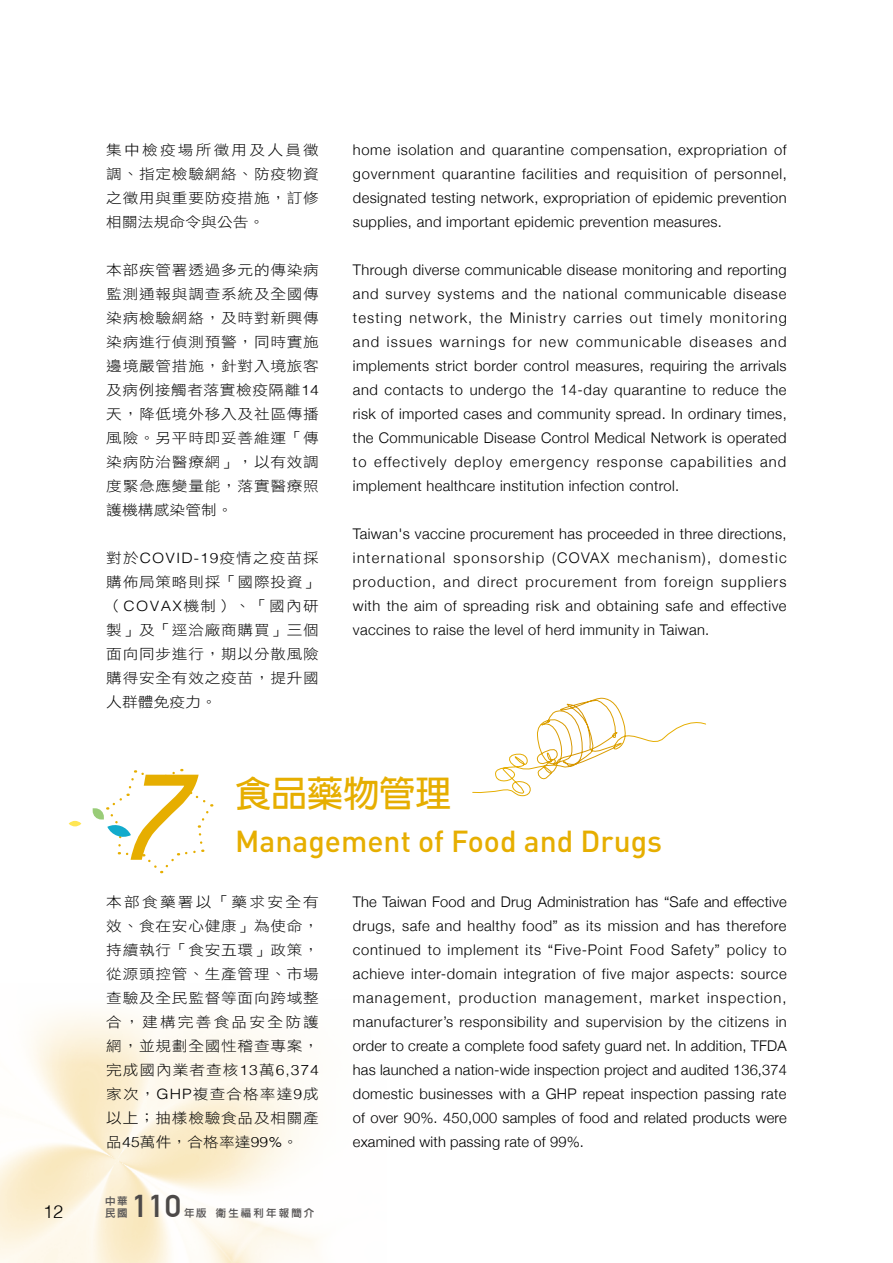
<style>
.page{position:relative;width:893px;height:1263px;background:#fff}
.page>*{position:absolute;margin:0;border:0;box-sizing:border-box;transform-origin:0 0}
.t1{font:italic 700 108.9px "Caviar Dreams";color:#e6ae00}
.t2{font:700 36px "AR New Hei B5";color:#e6ae00}
.t3{font:700 30.9px "DIN Alternate";color:#4c4948;scale:1.1 1}
.t4{font:500 30px "DIN";color:#e6ae00}
.t5{font:300 18px "Helvetica";color:#000}
.t6{font:300 14.7px/24px "Helvetica Neue";letter-spacing:.025em;color:#000;text-align:justify}
.t7{font:14.25px/24px "DF Hei Std W3";letter-spacing:.045em;color:#000;text-align:justify;scale:1.1 1}
.t8{font:800 10.5px/12.6px "AR Hei B5";letter-spacing:.2em;color:#595757}
.s1{font-family:"Helvetica";font-weight:300}
</style>
<div class="page">
<svg style="left:69px;top:821px;width:12px;height:5px"></svg>
<svg style="left:93px;top:769px;width:120px;height:104px"></svg>
<svg style="left:472px;top:697px;width:234px;height:99px"></svg>
<p class="t7" style="left:106px;top:137px;width:195px">集中檢疫場所徵用及人員徵調、指定檢驗網絡、防疫物資之徵用與重要防疫措施，訂修相關法規命令與公告。</p>
<p class="t7" style="left:106px;top:257px;width:195px">本部疾管署透過多元的傳染病監測通報與調查系統及全國傳染病檢驗網絡，及時對新興傳染病進行偵測預警，同時實施邊境嚴管措施，針對入境旅客及病例接觸者落實檢疫隔離<span class="s1">14</span>天，降低境外移入及社區傳播風險。另平時即妥善維運「傳染病防治醫療網」，以有效調度緊急應變量能，落實醫療照護機構感染管制。</p>
<p class="t7" style="left:106px;top:545px;width:195px">對於<span class="s1">COVID-19</span>疫情之疫苗採購佈局策略則採「國際投資」（<span class="s1">COVAX</span>機制）、「國內研製」及「逕洽廠商購買」三個面向同步進行，期以分散風險購得安全有效之疫苗，提升國人群體免疫力。</p>
<p class="t6" style="left:353px;top:137px;width:435px">home isolation and quarantine compensation, expropriation of government quarantine facilities and requisition of personnel, designated testing network, expropriation of epidemic prevention supplies, and important epidemic prevention measures.</p>
<p class="t6" style="left:353px;top:257px;width:435px">Through diverse communicable disease monitoring and reporting and survey systems and the national communicable disease testing network, the Ministry carries out timely monitoring and issues warnings for new communicable diseases and implements strict border control measures, requiring the arrivals and contacts to undergo the 14-day quarantine to reduce the risk of imported cases and community spread. In ordinary times, the Communicable Disease Control Medical Network is operated to effectively deploy emergency response capabilities and implement healthcare institution infection control.</p>
<p class="t6" style="left:353px;top:521px;width:435px">Taiwan's vaccine procurement has proceeded in three directions, international sponsorship (COVAX mechanism), domestic production, and direct procurement from foreign suppliers with the aim of spreading risk and obtaining safe and effective vaccines to raise the level of herd immunity in Taiwan.</p>
<h1 class="t1" style="left:122px;top:753px;width:71px">7</h1>
<h2 class="t2" style="left:235px;top:775px;width:217px">食品藥物管理</h2>
<h3 class="t4" style="left:235px;top:822px;width:428px">Management of Food and Drugs</h3>
<p class="t7" style="left:106px;top:889px;width:195px">本部食藥署以「藥求安全有效、食在安心健康」為使命，持續執行「食安五環」政策，從源頭控管、生產管理、市場查驗及全民監督等面向跨域整合，建構完善食品安全防護網，並規劃全國性稽查專案，完成國內業者查核<span class="s1">13</span>萬<span class="s1">6,374</span>家次，<span class="s1">GHP</span>複查合格率達<span class="s1">9</span>成以上；抽樣檢驗食品及相關產品<span class="s1">45</span>萬件，合格率達<span class="s1">99%</span>。</p>
<p class="t5" style="left:43px;top:1196px;width:22px">12</p>
<h3 class="t3" style="left:132px;top:1183px;width:46px">110</h3>
<p class="t8" style="left:105px;top:1194px;width:24px">中華民國</p>
<p class="t8" style="left:184px;top:1206px;width:24px">年版</p>
<p class="t8" style="left:216px;top:1206px;width:100px">衛生福利年報簡介</p>
<p class="t6" style="left:353px;top:889px;width:435px">The Taiwan Food and Drug Administration has “Safe and effective drugs, safe and healthy food” as its mission and has therefore continued to implement its “Five-Point Food Safety” policy to achieve inter-domain integration of five major aspects: source management, production management, market inspection, manufacturer’s responsibility and supervision by the citizens in order to create a complete food safety guard net. In addition, TFDA has launched a nation-wide inspection project and audited 136,374 domestic businesses with a GHP repeat inspection passing rate of over 90%. 450,000 samples of food and related products were examined with passing rate of 99%.</p>
</div>
